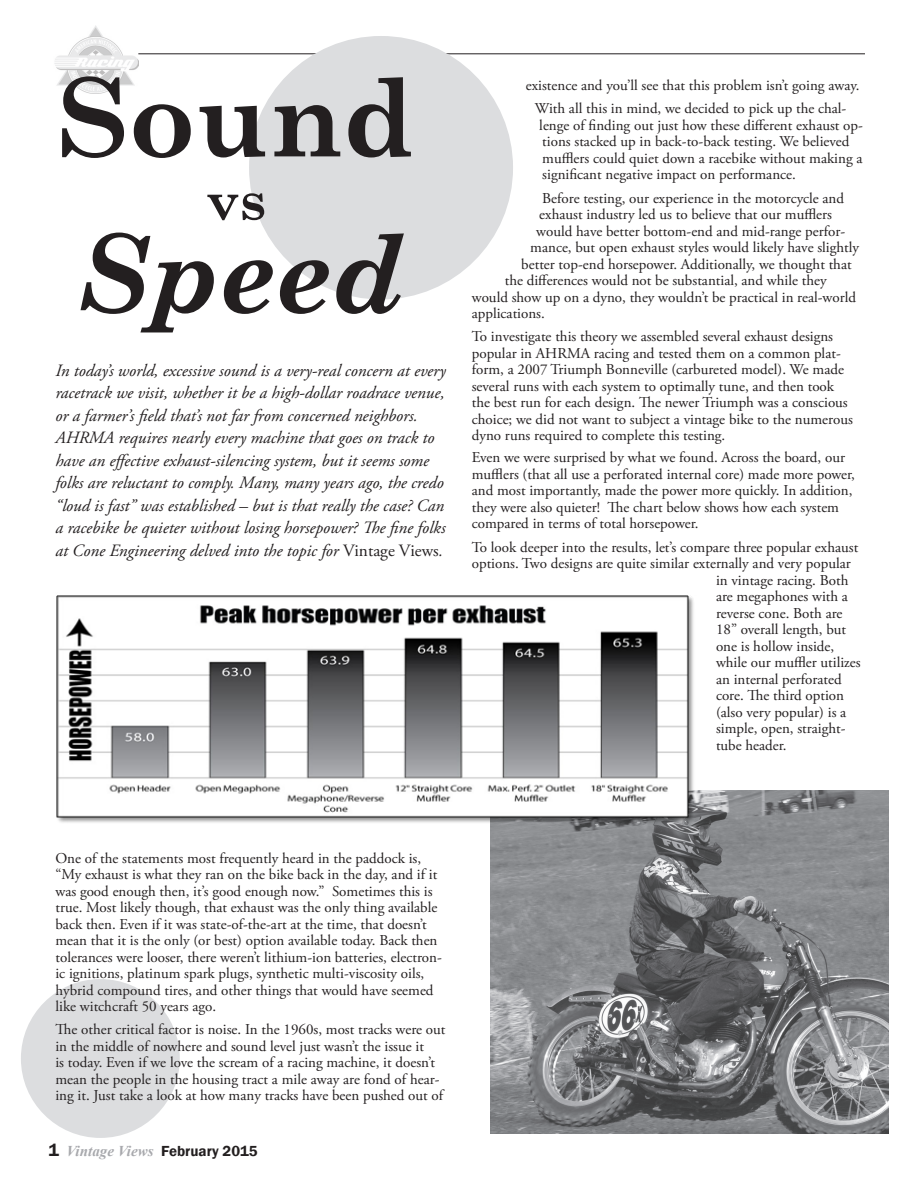
<style>
.page{position:relative;width:918px;height:1188px;background:#fff}
.page>*{position:absolute;margin:0;border:0;box-sizing:border-box;transform-origin:0 0}
.t1{font:700 108px "Century Schoolbook";color:#231f20}
.t2{font:italic 700 108px "Century Schoolbook";color:#231f20}
.t3{font:700 54px "Century Schoolbook";color:#231f20}
.t4{font:italic 17.25px/22.5px "Adobe Garamond Pro";color:#231f20}
.t5{font:15px/16.5px "Adobe Garamond Pro";color:#231f20}
.t6{font:italic 700 15px "Times New Roman";color:#a8a9ad}
.s1{font-style:normal}
.s2{font-family:"Franklin Gothic";font-weight:600;font-style:normal;font-size:18px;color:#231f20}
.s3{font-family:"Franklin Gothic";font-weight:600;font-style:normal;color:#231f20}
</style>
<div class="page">
<hr style="left:138px;top:54px;width:727px;height:1px;background:#231f20">
<img style="left:491px;top:791px;width:398px;height:342px">
<div style="left:21px;top:979px;width:159px;height:159px;background:#dcdddf;border-radius:50%"></div>
<div style="left:249px;top:36px;width:264px;height:263px;background:#dcdddf;border-radius:50%"></div>
<img style="left:56px;top:595px;width:640px;height:229px">
<img style="left:54px;top:26px;width:84px;height:68px">
<p class="t1" style="left:57px;top:34px;width:360px">Sound</p>
<p class="t3" style="left:206px;top:158px;width:61px">vs</p>
<p class="t2" style="left:76px;top:191px;width:330px">Speed</p>
<p class="t4" style="left:55px;top:359px;width:392px">In today’s world, excessive sound is a very-real concern at every racetrack we visit, whether it be a high-dollar roadrace venue, or a farmer’s field that’s not far from concerned neighbors.<br>AHRMA requires nearly every machine that goes on track to have an effective exhaust-silencing system, but it seems some folks are reluctant to comply. Many, many years ago, the credo “loud is fast” was established – but is that really the case? Can a racebike be quieter without losing horsepower? The fine folks at Cone Engineering delved into the topic for <span class="s1">Vintage Views</span>.</p>
<p class="t5" style="left:526px;top:78px;width:335px">existence and you’ll see that this problem isn’t going away.</p>
<p class="t5" style="left:539px;top:101px;width:325px;text-indent:-4px">With all this in mind, we decided to pick up the chal&shy;lenge of finding out just how these different exhaust op&shy;tions stacked up in back-to-back testing. We believed mufflers could quiet down a racebike without making a significant negative impact on performance.</p>
<p class="t5" style="left:542px;top:190px;width:303px">Before testing, our experience in the motorcycle and</p>
<p class="t5" style="left:539px;top:207px;width:294px">exhaust industry led us to believe that our mufflers</p>
<p class="t5" style="left:536px;top:223px;width:311px">would have better bottom-end and mid-range perfor-</p>
<p class="t5" style="left:530px;top:240px;width:330px">mance, but open exhaust styles would likely have slightly</p>
<p class="t5" style="left:521px;top:256px;width:332px">better top-end horsepower. Additionally, we thought that</p>
<p class="t5" style="left:505px;top:273px;width:323px">the differences would not be substantial, and while they</p>
<p class="t5" style="left:472px;top:289px;width:386px">would show up on a dyno, they wouldn’t be practical in real-world</p>
<p class="t5" style="left:472px;top:306px;width:75px">applications.</p>
<p class="t5" style="left:472px;top:329px;width:383px">To investigate this theory we assembled several exhaust designs popular in AHRMA racing and tested them on a common plat&shy;form, a 2007 Triumph Bonneville (carbureted model). We made several runs with each system to optimally tune, and then took the best run for each design. The newer Triumph was a conscious choice; we did not want to subject a vintage bike to the numerous dyno runs required to complete this testing.</p>
<p class="t5" style="left:472px;top:450px;width:385px">Even we were surprised by what we found. Across the board, our mufflers (that all use a perforated internal core) made more power, and most importantly, made the power more quickly. In addition, they were also quieter! The chart below shows how each system compared in terms of total horsepower.</p>
<p class="t5" style="left:472px;top:539px;width:388px">To look deeper into the results, let’s compare three popular exhaust</p>
<p class="t5" style="left:472px;top:556px;width:380px">options. Two designs are quite similar externally and very popular</p>
<p class="t5" style="left:716px;top:572px;width:134px">in vintage racing. Both</p>
<p class="t5" style="left:716px;top:589px;width:134px">are megaphones with a</p>
<p class="t5" style="left:716px;top:605px;width:128px">reverse cone. Both are</p>
<p class="t5" style="left:716px;top:622px;width:132px">18” overall length, but</p>
<p class="t5" style="left:716px;top:638px;width:120px">one is hollow inside,</p>
<p class="t5" style="left:716px;top:655px;width:146px">while our muffler utilizes</p>
<p class="t5" style="left:716px;top:671px;width:127px">an internal perforated</p>
<p class="t5" style="left:716px;top:688px;width:130px">core. The third option</p>
<p class="t5" style="left:716px;top:704px;width:132px">(also very popular) is a</p>
<p class="t5" style="left:716px;top:721px;width:131px">simple, open, straight-</p>
<p class="t5" style="left:716px;top:737px;width:72px">tube header.</p>
<p class="t5" style="left:55px;top:850px;width:388px">One of the statements most frequently heard in the paddock is, “My exhaust is what they ran on the bike back in the day, and if it was good enough then, it’s good enough now.” Sometimes this is true. Most likely though, that exhaust was the only thing available back then. Even if it was state-of-the-art at the time, that doesn’t mean that it is the only (or best) option available today. Back then tolerances were looser, there weren’t lithium-ion batteries, electron&shy;ic ignitions, platinum spark plugs, synthetic multi-viscosity oils, hybrid compound tires, and other things that would have seemed like witchcraft 50 years ago.</p>
<p class="t5" style="left:55px;top:1022px;width:392px">The other critical factor is noise. In the 1960s, most tracks were out in the middle of nowhere and sound level just wasn’t the issue it<br>is today. Even if we love the scream of a racing machine, it doesn’t mean the people in the housing tract a mile away are fond of hear&shy;ing it. Just take a look at how many tracks have been pushed out of</p>
<p class="t6" style="left:48px;top:1141px;width:211px"><span class="s2">1</span> Vintage Views <span class="s3">February 2015</span></p>
</div>
